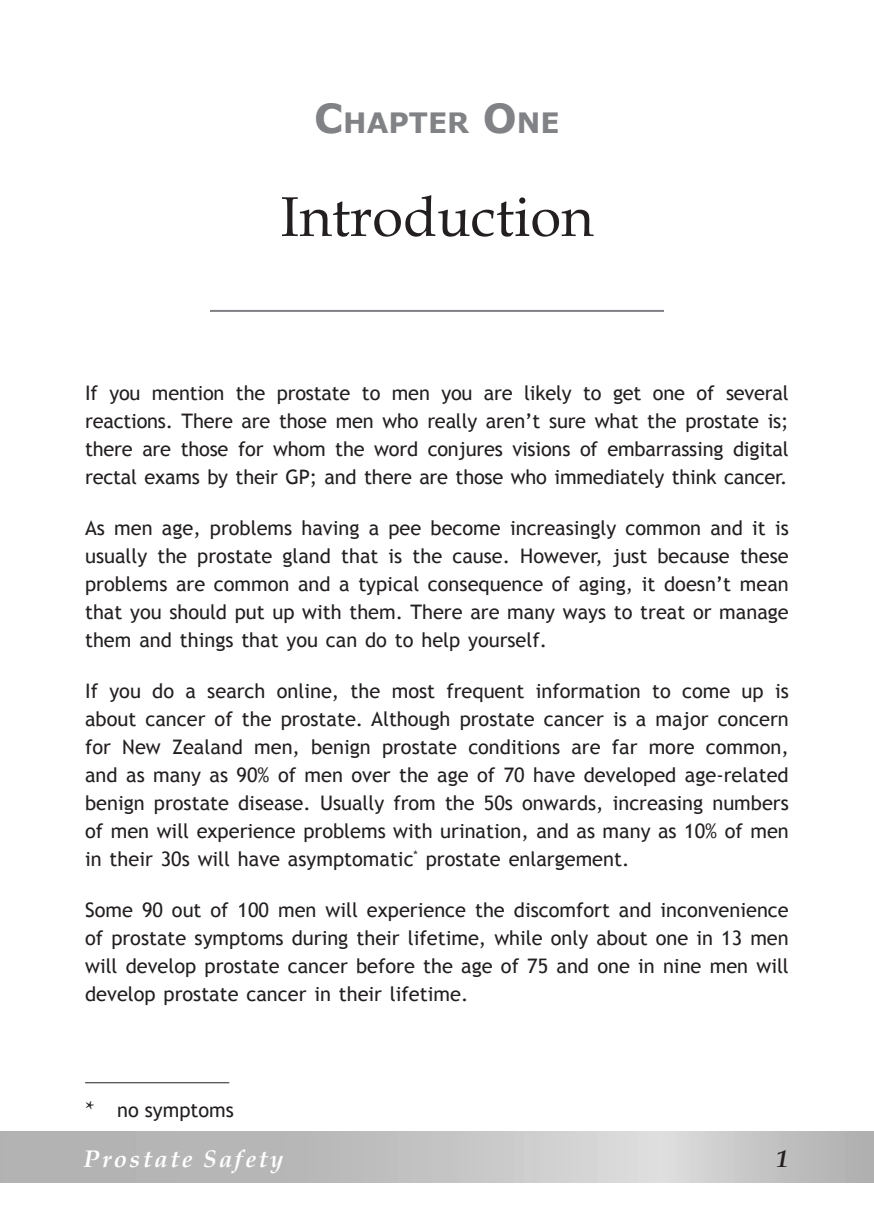
<style>
.page{position:relative;width:874px;height:1225px;background:#fff}
.page>*{position:absolute;margin:0;border:0;box-sizing:border-box;transform-origin:0 0}
.Chapter_Title{font:56px "Book Antiqua";color:#231f20}
.Chapter_Heading{font:700 28px "Verdana";color:#808285}
.t1{font:italic 700 24px "Book Antiqua";letter-spacing:.1em;color:#fff}
.t2{font:italic 700 24px "Book Antiqua";color:#231f20}
.Body_Text{font:20px/28px "Trebuchet MS";color:#231f20;text-align:justify}
.s1{font-size:40px}
.s2{font-family:"Minion Pro";font-size:24px}
</style>
<div class="page">
<hr style="left:85px;top:1082px;width:144px;height:1px;background:#231f20">
<hr style="left:210px;top:310px;width:453px;height:2px;background:#808285">
<p class="Chapter_Heading" style="left:314px;top:105px;width:247px"><span class="s1">C</span>HAPTER <span class="s1">O</span>NE</p>
<p class="Chapter_Title" style="left:280px;top:178px;width:314px">Introduction</p>
<p class="Body_Text" style="left:85px;top:379px;width:704px">If you mention the prostate to men you are likely to get one of several reactions. There are those men who really aren’t sure what the prostate is; there are those for whom the word conjures visions of embarrassing digital rectal exams by their GP; and there are those who immediately think cancer.</p>
<p class="Body_Text" style="left:85px;top:514px;width:704px">As men age, problems having a pee become increasingly common and it is usually the prostate gland that is the cause. However, just because these problems are common and a typical consequence of aging, it doesn’t mean that you should put up with them. There are many ways to treat or manage them and things that you can do to help yourself.</p>
<p class="Body_Text" style="left:85px;top:677px;width:704px">If you do a search online, the most frequent information to come up is about cancer of the prostate. Although prostate cancer is a major concern for New Zealand men, benign prostate conditions are far more common, and as many as 90% of men over the age of 70 have developed age-related benign prostate disease. Usually from the 50s onwards, increasing numbers of men will experience problems with urination, and as many as 10% of men in their 30s will have asymptomatic<sup>*</sup> prostate enlargement.</p>
<p class="Body_Text" style="left:85px;top:895px;width:704px">Some 90 out of 100 men will experience the discomfort and inconvenience of prostate symptoms during their lifetime, while only about one in 13 men will develop prostate cancer before the age of 75 and one in nine men will develop prostate cancer in their lifetime.</p>
<p class="Body_Text" style="left:85px;top:1096px;width:150px"><span class="s2">*</span> no symptoms</p>
<p class="t1" style="left:84px;top:1142px;width:201px">Prostate Safety</p>
<p class="t2" style="left:776px;top:1142px;width:13px">1</p>
</div>
